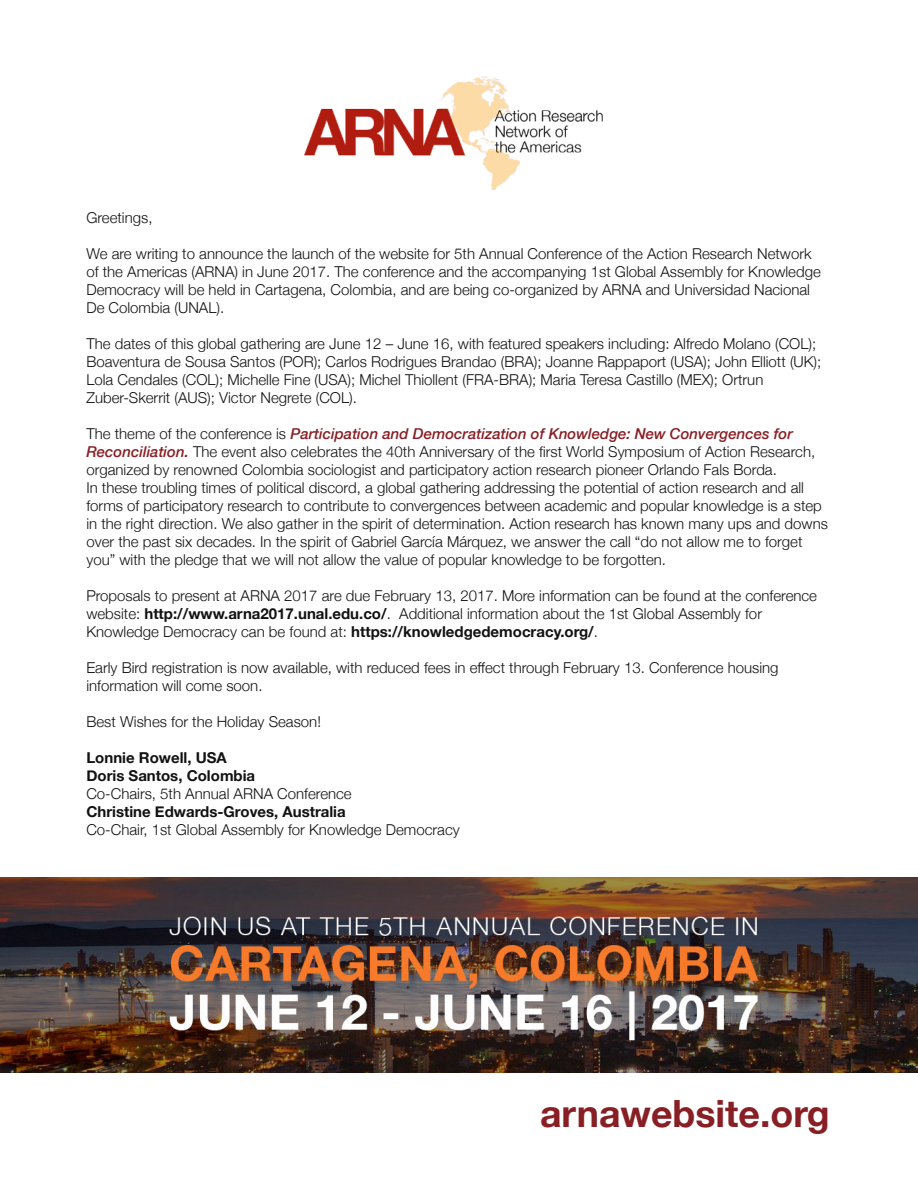
<style>
.page{position:relative;width:918px;height:1188px;background:#fff}
.page>*{position:absolute;margin:0;border:0;box-sizing:border-box;transform-origin:0 0}
.t1{font:700 37.5px "Helvetica Neue";color:#881f25}
.t2{font:300 15px/18px "Helvetica Neue";color:#121212}
.t3{font:700 15px/18px "Helvetica Neue";color:#121212}
.s1{font-weight:500;font-style:italic;color:#881f25}
.s2{font-weight:700}
</style>
<div class="page">
<img style="left:304px;top:76px;width:299px;height:114px">
<img style="left:0;top:878px;width:918px;height:194px">
<p class="t2" style="left:86px;top:207px;width:68px">Greetings,</p>
<p class="t2" style="left:86px;top:243px;width:736px">We are writing to announce the launch of the website for 5th Annual Conference of the Action Research Network of the Americas (ARNA) in June 2017. The conference and the accompanying 1st Global Assembly for Knowledge Democracy will be held in Cartagena, Colombia, and are being co-organized by ARNA and Universidad Nacional De Colombia (UNAL).</p>
<p class="t2" style="left:86px;top:333px;width:737px">The dates of this global gathering are June 12 – June 16, with featured speakers including: Alfredo Molano (COL); Boaventura de Sousa Santos (POR); Carlos Rodrigues Brandao (BRA); Joanne Rappaport (USA); John Elliott (UK); Lola Cendales (COL); Michelle Fine (USA); Michel Thiollent (FRA-BRA); Maria Teresa Castillo (MEX); Ortrun Zuber-Skerrit (AUS); Victor Negrete (COL).</p>
<p class="t2" style="left:86px;top:423px;width:743px">The theme of the conference is <span class="s1">Participation and Democratization of Knowledge: New Convergences for Reconciliation.</span> The event also celebrates the 40th Anniversary of the first World Symposium of Action Research, organized by renowned Colombia sociologist and participatory action research pioneer Orlando Fals Borda.<br>In these troubling times of political discord, a global gathering addressing the potential of action research and all forms of participatory research to contribute to convergences between academic and popular knowledge is a step in the right direction. We also gather in the spirit of determination. Action research has known many ups and downs over the past six decades. In the spirit of Gabriel García Márquez, we answer the call “do not allow me to forget you” with the pledge that we will not allow the value of popular knowledge to be forgotten.</p>
<p class="t2" style="left:86px;top:585px;width:732px">Proposals to present at ARNA 2017 are due February 13, 2017. More information can be found at the conference website: <span class="s2">http://www.arna2017.unal.edu.co/</span>. Additional information about the 1st Global Assembly for<br>Knowledge Democracy can be found at: <span class="s2">https://knowledgedemocracy.org/</span>.</p>
<p class="t2" style="left:86px;top:657px;width:694px">Early Bird registration is now available, with reduced fees in effect through February 13. Conference housing information will come soon.</p>
<p class="t2" style="left:86px;top:711px;width:236px">Best Wishes for the Holiday Season!</p>
<p class="t3" style="left:86px;top:749px;width:170px">Lonnie Rowell, USA<br>Doris Santos, Colombia</p>
<p class="t2" style="left:86px;top:783px;width:267px">Co-Chairs, 5th Annual ARNA Conference</p>
<p class="t3" style="left:86px;top:803px;width:261px">Christine Edwards-Groves, Australia</p>
<p class="t2" style="left:86px;top:819px;width:375px">Co-Chair, 1st Global Assembly for Knowledge Democracy</p>
<h1 class="t1" style="left:540px;top:1084px;width:291px">arnawebsite.org</h1>
</div>
